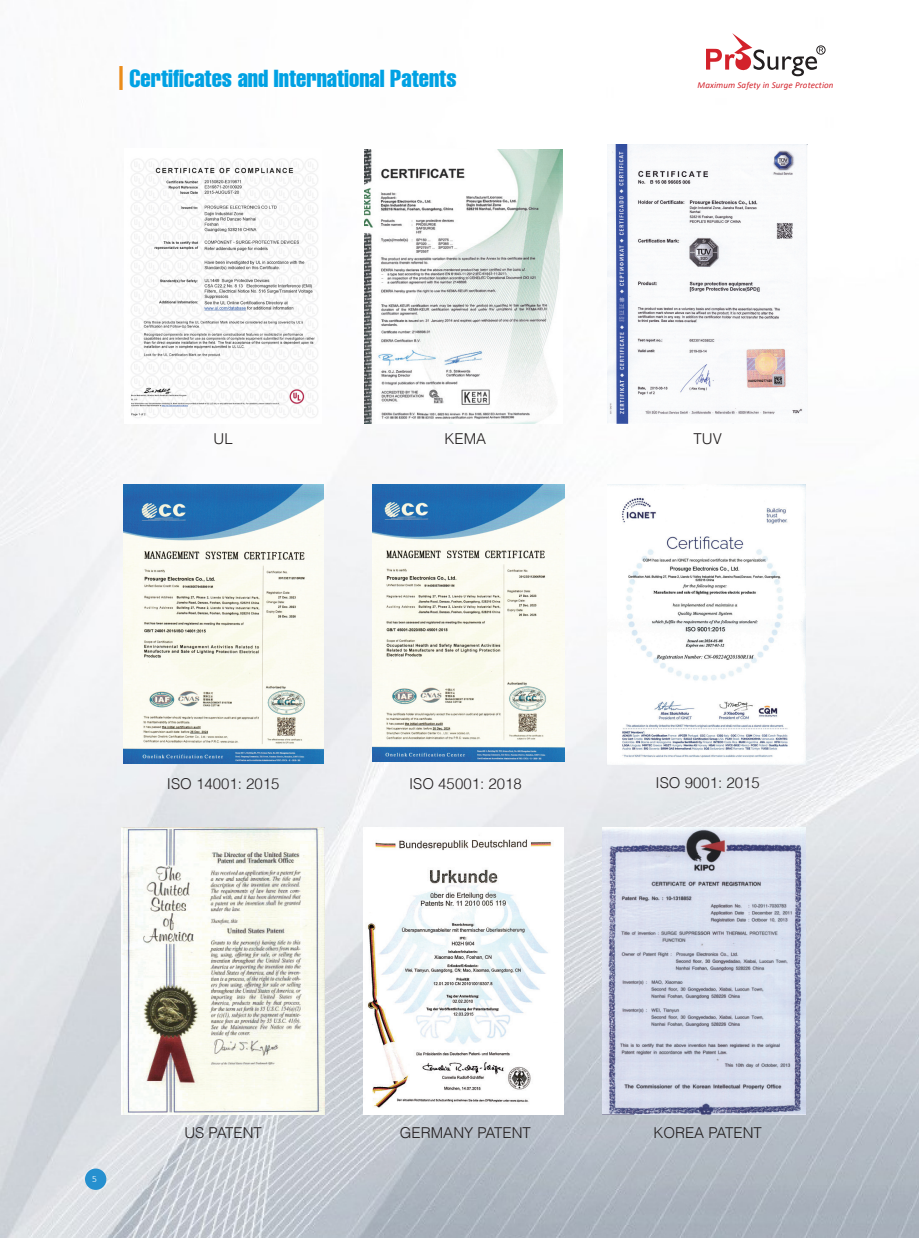
<style>
.page{position:relative;width:919px;height:1238px;background:#fff}
.page>*{position:absolute;margin:0;border:0;box-sizing:border-box;transform-origin:0 0}
.t1{font:extra-condensed 24px "Helvetica LT";color:#00a1e3}
.t2{font:300 15px "Helvetica LT";color:#231f20}
.t3{font:300 9.6px "Calibri";color:#fff}
.t4{font:italic 9px "Calibri";letter-spacing:.01em;color:#d3222b}
.s1{color:#eb8c1b}
</style>
<div class="page">
<img style="left:0;top:46px;width:918px;height:1191px">
<img style="left:124px;top:149px;width:198px;height:274px">
<img style="left:364px;top:149px;width:199px;height:274px">
<img style="left:123px;top:485px;width:200px;height:278px">
<img style="left:607px;top:144px;width:200px;height:279px">
<img style="left:372px;top:485px;width:192px;height:276px">
<img style="left:122px;top:827px;width:203px;height:287px">
<img style="left:364px;top:827px;width:199px;height:287px">
<img style="left:602px;top:827px;width:203px;height:287px">
<img style="left:607px;top:484px;width:198px;height:280px">
<div style="left:816px;top:46px;width:9px;height:9px;border:1px solid #231f20;border-radius:50%"></div>
<svg style="left:706px;top:33px;width:117px;height:43px"></svg>
<div style="left:85px;top:1168px;width:21px;height:21px;background:#2690cf;border-radius:50%"></div>
<p class="t1" style="left:118px;top:63px;width:339px"><span class="s1">|</span> Certificates and International Patents</p>
<p class="t4" style="left:697px;top:79px;width:137px">Maximum Safety in Surge Protection</p>
<p class="t2" style="left:213px;top:429px;width:21px">UL</p>
<p class="t2" style="left:444px;top:429px;width:43px">KEMA</p>
<p class="t2" style="left:693px;top:429px;width:30px">TUV</p>
<p class="t2" style="left:167px;top:774px;width:114px">ISO 14001: 2015</p>
<p class="t2" style="left:409px;top:774px;width:114px">ISO 45001: 2018</p>
<p class="t2" style="left:655px;top:773px;width:106px">ISO 9001: 2015</p>
<p class="t3" style="left:92px;top:1172px;width:6px">5</p>
<p class="t2" style="left:184px;top:1123px;width:79px">US PATENT</p>
<p class="t2" style="left:400px;top:1123px;width:132px">GERMANY PATENT</p>
<p class="t2" style="left:653px;top:1123px;width:110px">KOREA PATENT</p>
</div>
